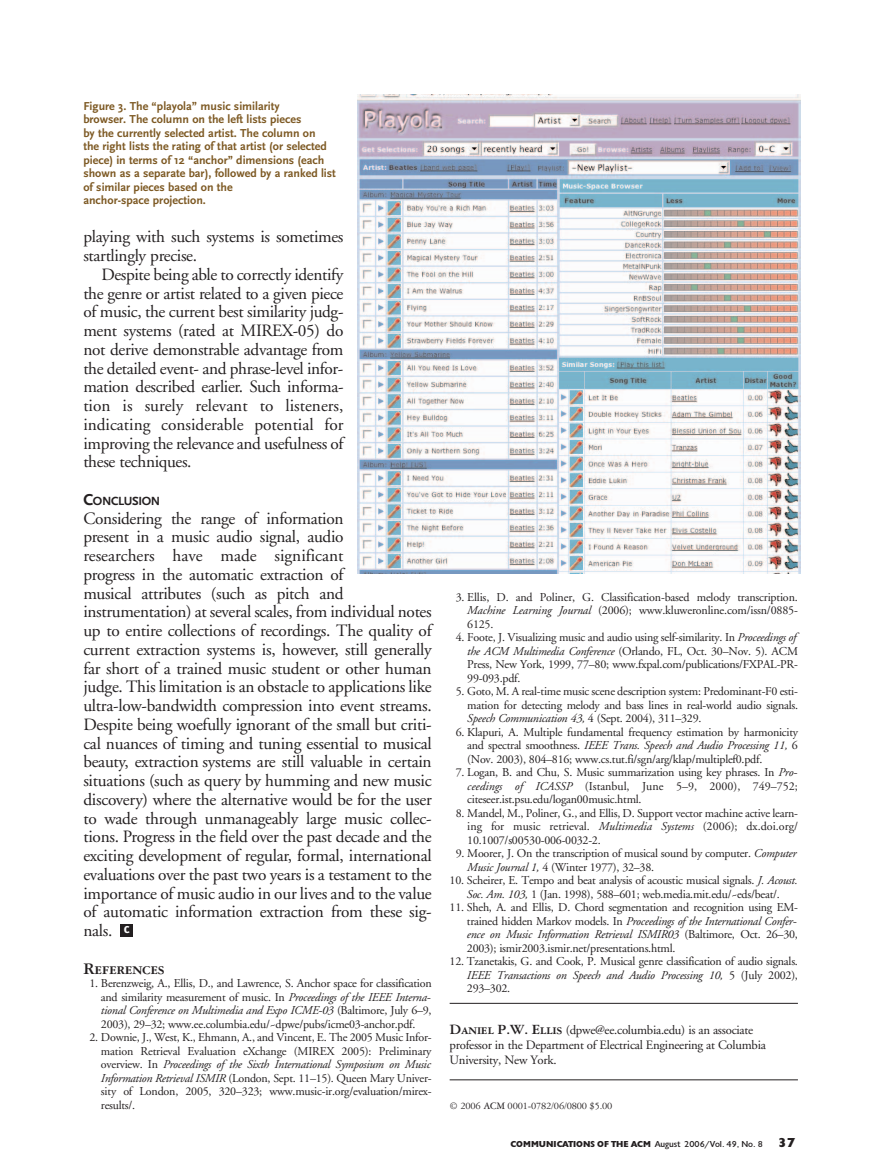
<style>
.page{position:relative;width:879px;height:1174px;background:#fff}
.page>*{position:absolute;margin:0;border:0;box-sizing:border-box;transform-origin:0 0}
.t1{font:17.25px/18.8px "Adobe Garamond";letter-spacing:-.015em;color:#231f20}
.t2{font:17.25px "Garamond Three Bold SC";letter-spacing:-.02em;color:#231f20}
.t3{font:700 13.5px "Meta";color:#fff}
.t4{font:12.75px/15px "Adobe Garamond";letter-spacing:-.02em;color:#231f20}
.t5{font:700 12.3px "Scala Sans";letter-spacing:-.03em;color:#231f20}
.t6{font:12px/13.5px "Adobe Garamond";letter-spacing:-.02em;color:#231f20;text-align:justify}
.t7{font:700 12px/13.5px "Scala Sans";color:#7d5923}
.t8{font:10.5px "Garamond Three";letter-spacing:-.02em;color:#231f20}
.t9{font:900 9px "Gill";color:#231f20}
.s1{font-size:16.5px}
.s2{font-style:italic}
.s3{font-family:"Garamond Three Bold SC";font-size:15px}
.s4{font-weight:400}
.s5{font-size:13.5px}
</style>
<div class="page">
<hr style="left:449px;top:1003px;width:348px;height:1px;background:#231f20">
<hr style="left:449px;top:1080px;width:348px;height:1px;background:#231f20">
<div style="left:120px;top:924px;width:12px;height:12px;background:#231f20"></div>
<img style="left:357px;top:94px;width:443px;height:480px">
<p class="t7" style="left:83px;top:99px;width:254px">Figure 3. The “playola” music similarity<br>browser. The column on the left lists pieces<br>by the currently selected artist. The column on<br>the right lists the rating of that artist (or selected piece) in terms of 12 “anchor” dimensions (each shown as a separate bar), followed by a ranked list of similar pieces based on the<br>anchor-space projection.</p>
<h1 class="t1" style="left:83px;top:229px;width:261px">playing with such systems is sometimes startlingly precise.</h1>
<p class="t1" style="left:83px;top:266px;width:261px;text-align:justify;text-indent:18px">Despite being able to correctly identify the genre or artist related to a given piece of music, the current best similarity judg&shy;ment systems (rated at MIREX-05) do not derive demonstrable advantage from the detailed event- and phrase-level infor&shy;mation described earlier. Such informa&shy;tion is surely relevant to listeners, indicating considerable potential for improving the relevance and usefulness of these techniques.</p>
<p class="t5" style="left:83px;top:493px;width:78px"><span class="s1">C</span>ONCLUSION</p>
<p class="t1" style="left:83px;top:510px;width:350px">Considering the range of information<br>present in a music audio signal, audio<br>researchers have made significant<br>progress in the automatic extraction of<br>musical attributes (such as pitch and instrumentation) at several scales, from individual notes up to entire collections of recordings. The quality of current extraction systems is, however, still generally far short of a trained music student or other human judge. This limitation is an obstacle to applications like ultra-low-bandwidth compression into event streams.<br>Despite being woefully ignorant of the small but criti&shy;cal nuances of timing and tuning essential to musical beauty, extraction systems are still valuable in certain situations (such as query by humming and new music discovery) where the alternative would be for the user to wade through unmanageably large music collec&shy;tions. Progress in the field over the past decade and the exciting development of regular, formal, international evaluations over the past two years is a testament to the importance of music audio in our lives and to the value of automatic information extraction from these sig&shy;nals.</p>
<h1 class="t2" style="left:83px;top:962px;width:83px">References</h1>
<p class="t6" style="left:101px;top:977px;width:332px;text-indent:-12px">1. Berenzweig, A., Ellis, D., and Lawrence, S. Anchor space for classification and similarity measurement of music. In <span class="s2">Proceedings of the IEEE Interna&shy;tional Conference on Multimedia and Expo ICME-03</span> (Baltimore, July 6–9, 2003), 29–32; www.ee.columbia.edu/~dpwe/pubs/icme03-anchor.pdf.</p>
<p class="t6" style="left:101px;top:1031px;width:332px;text-indent:-12px">2. Downie, J., West, K., Ehmann, A., and Vincent, E. The 2005 Music Infor&shy;mation Retrieval Evaluation eXchange (MIREX 2005): Preliminary overview. In <span class="s2">Proceedings of the Sixth International Symposium on Music Information Retrieval ISMIR</span> (London, Sept. 11–15). Queen Mary Univer&shy;sity of London, 2005, 320–323; www.music-ir.org/evaluation/mirex&shy;results/.</p>
<p class="t3" style="left:124px;top:920px;width:7px">c</p>
<p class="t6" style="left:467px;top:591px;width:332px;text-indent:-12px">3. Ellis, D. and Poliner, G. Classification-based melody transcription.<br><span class="s2">Machine Learning Journal</span> (2006); www.kluweronline.com/issn/0885- 6125.</p>
<p class="t6" style="left:467px;top:632px;width:332px;text-align:left;text-indent:-12px">4. Foote, J. Visualizing music and audio using self-similarity. In <span class="s2">Proceedings of the ACM Multimedia Conference</span> (Orlando, FL, Oct. 30–Nov. 5). ACM Press, New York, 1999, 77–80; www.fxpal.com/publications/FXPAL-PR-99-093.pdf.</p>
<p class="t6" style="left:467px;top:686px;width:332px;text-indent:-12px">5. Goto, M. A real-time music scene description system: Predominant-F0 esti&shy;mation for detecting melody and bass lines in real-world audio signals.<br><span class="s2">Speech Communication 43,</span> 4 (Sept. 2004), 311–329.</p>
<p class="t6" style="left:467px;top:726px;width:332px;text-indent:-12px">6. Klapuri, A. Multiple fundamental frequency estimation by harmonicity and spectral smoothness. <span class="s2">IEEE Trans. Speech and Audio Processing 11,</span> 6 (Nov. 2003), 804–816; www.cs.tut.fi/sgn/arg/klap/multiplef0.pdf.</p>
<p class="t6" style="left:467px;top:767px;width:332px;text-indent:-12px">7. Logan, B. and Chu, S. Music summarization using key phrases. In <span class="s2">Pro&shy;ceedings of ICASSP</span> (Istanbul, June 5–9, 2000), 749–752; citeseer.ist.psu.edu/logan00music.html.</p>
<p class="t6" style="left:467px;top:807px;width:332px;text-indent:-12px">8. Mandel, M., Poliner, G., and Ellis, D. Support vector machine active learn&shy;ing for music retrieval. <span class="s2">Multimedia Systems</span> (2006); dx.doi.org/ 10.1007/s00530-006-0032-2.</p>
<p class="t6" style="left:467px;top:848px;width:331px;text-indent:-12px">9. Moorer, J. On the transcription of musical sound by computer. <span class="s2">Computer<br>Music Journal 1,</span> 4 (Winter 1977), 32–38.</p>
<p class="t6" style="left:449px;top:875px;width:349px;text-align:center">10. Scheirer, E. Tempo and beat analysis of acoustic musical signals. <span class="s2">J. Acoust.<br>Soc. Am. 103,</span> 1 (Jan. 1998), 588–601; web.media.mit.edu/~eds/beat/.</p>
<p class="t6" style="left:466px;top:902px;width:332px;text-indent:-17px">11. Sheh, A. and Ellis, D. Chord segmentation and recognition using EM&shy;trained hidden Markov models. In <span class="s2">Proceedings of the International Confer&shy;ence on Music Information Retrieval ISMIR03</span> (Baltimore, Oct. 26–30, 2003); ismir2003.ismir.net/presentations.html.</p>
<p class="t6" style="left:466px;top:956px;width:332px;text-indent:-17px">12. Tzanetakis, G. and Cook, P. Musical genre classification of audio signals.<br><span class="s2">IEEE Transactions on Speech and Audio Processing 10,</span> 5 (July 2002), 293–302.</p>
<p class="t4" style="left:449px;top:1023px;width:317px"><span class="s3">Daniel P.W. Ellis</span> (dpwe@ee.columbia.edu) is an associate professor in the Department of Electrical Engineering at Columbia<br>University, New York.</p>
<p class="t8" style="left:449px;top:1102px;width:164px">© 2006 ACM 0001-0782/06/0800 $5.00</p>
<p class="t9" style="left:510px;top:1141px;width:286px">COMMUNICATIONS OF THE ACM <span class="s4">August 2006/Vol. 49, No. 8</span> <span class="s5">37</span></p>
</div>
